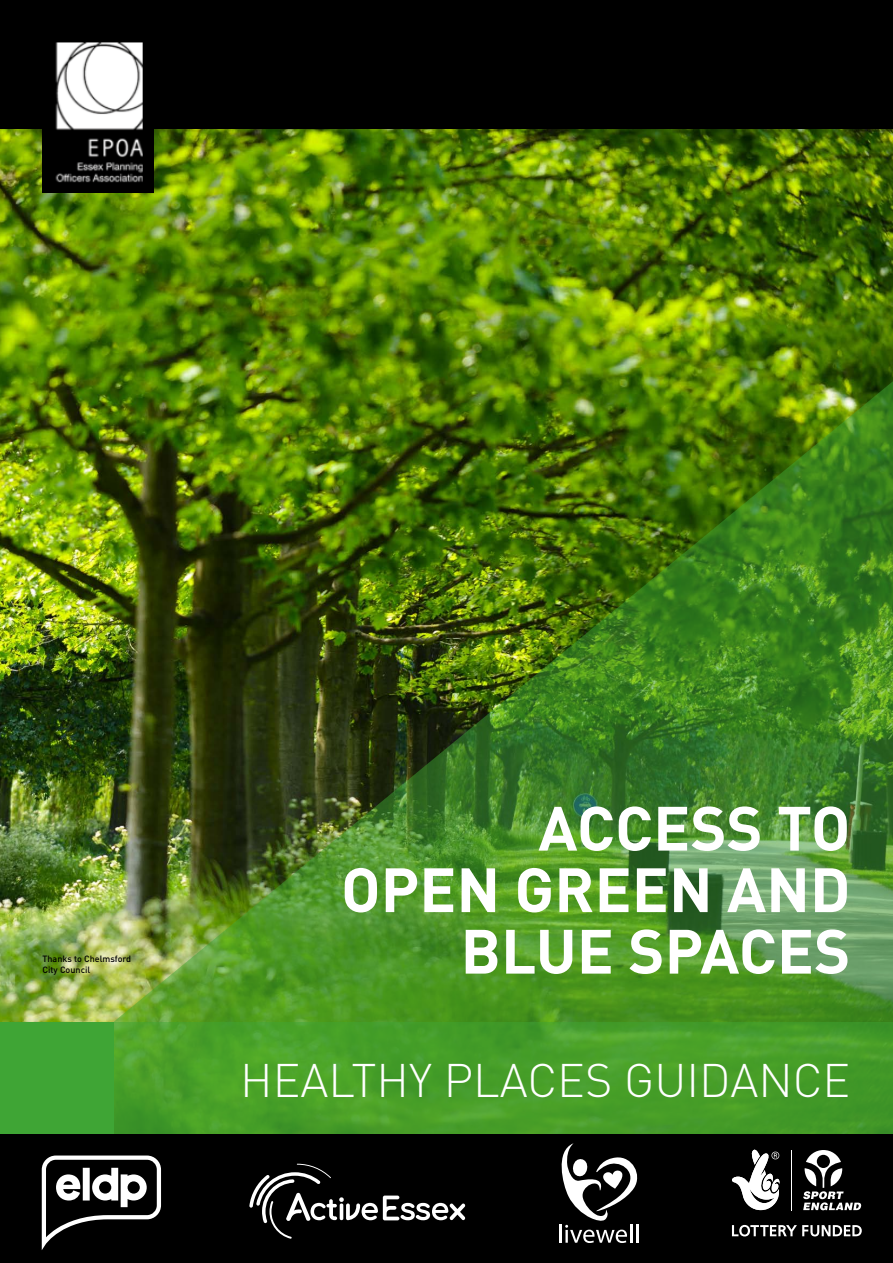
<style>
.page{position:relative;width:893px;height:1263px;background:#fff}
.page>*{position:absolute;margin:0;border:0;box-sizing:border-box;transform-origin:0 0}
.t1{font:700 61.5px/61.5px "DIN";color:#fff;text-align:right}
.t2{font:300 46.5px "DIN";color:#fff}
.t3{font:500 9px/10.8px "DIN";color:#000}
</style>
<div class="page">
<img style="left:0;top:129px;width:893px;height:893px">
<div style="left:0;top:1022px;width:113px;height:113px;background:#3fa535"></div>
<img style="left:113px;top:361px;width:780px;height:661px">
<div style="left:0;top:0;width:893px;height:129px;background:#000"></div>
<img style="left:43px;top:42px;width:111px;height:151px">
<svg style="left:113px;top:1022px;width:780px;height:112px;background:#479e29"></svg>
<div style="left:0;top:1134px;width:893px;height:129px;background:#000"></div>
<svg style="left:42px;top:1155px;width:119px;height:95px"></svg>
<svg style="left:803px;top:1150px;width:58px;height:60px"></svg>
<hr style="left:791px;top:1150px;width:1px;height:60px;background:#fff">
<svg style="left:732px;top:1225px;width:130px;height:11px"></svg>
<svg style="left:732px;top:1150px;width:48px;height:60px"></svg>
<svg style="left:249px;top:1164px;width:216px;height:75px"></svg>
<svg style="left:559px;top:1143px;width:79px;height:100px"></svg>
<p class="t3" style="left:43px;top:953px;width:90px">Thanks to Chelmsford<br>City Council</p>
<p class="t1" style="left:341px;top:795px;width:511px">ACCESS TO<br>OPEN GREEN AND<br>BLUE SPACES</p>
<p class="t2" style="left:240px;top:1052px;width:612px">HEALTHY PLACES GUIDANCE</p>
</div>
